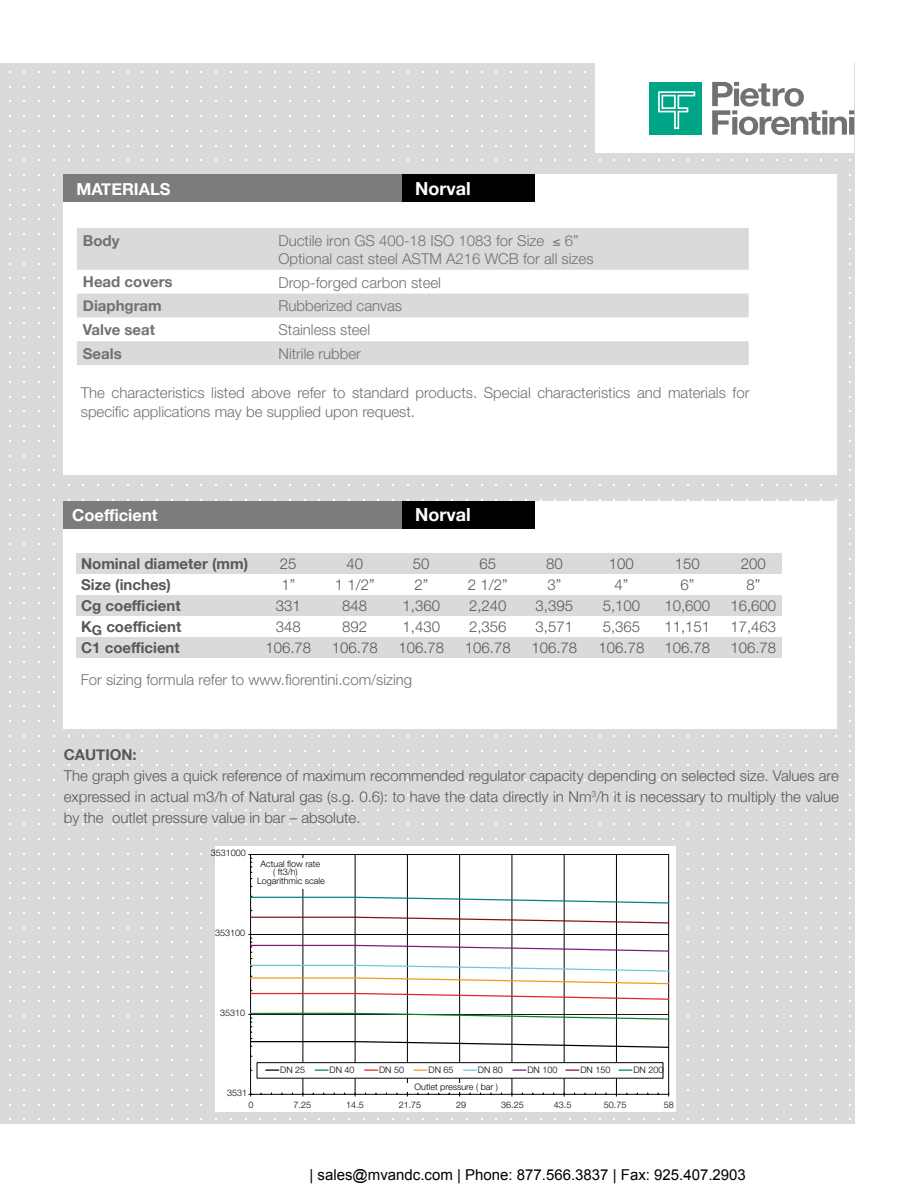
<style>
.page{position:relative;width:918px;height:1188px;background:#fff}
.page>*{position:absolute;margin:0;border:0;box-sizing:border-box;transform-origin:0 0}
.t1{font:700 18px "Helvetica Neue";color:#fff}
.t2{font:700 16.5px "Helvetica Neue";color:#fff}
.t3{font:300 15px/21px "Helvetica Neue";color:#58585a;text-align:center}
.t4{font:300 15px/18px "Helvetica Neue";color:#707173}
.t5{font:700 15px/21px "Helvetica Neue";color:#58585a}
.t6{font:15px "Arial";color:#000}
.t7{font:700 15px "Helvetica Neue";color:#707173}
.t8{font:300 9px "Helvetica Neue";color:#000}
</style>
<div class="page">
<div style="left:0;top:64px;width:854px;height:1060px;background:#d9dadb"></div>
<div style="left:64px;top:502px;width:773px;height:227px;background:#fff"></div>
<div style="left:64px;top:502px;width:344px;height:27px;background:#7b7c7e"></div>
<div style="left:402px;top:502px;width:132px;height:27px;background:#000"></div>
<div style="left:64px;top:174px;width:773px;height:301px;background:#fff"></div>
<div style="left:64px;top:174px;width:344px;height:27px;background:#7b7c7e"></div>
<div style="left:402px;top:174px;width:132px;height:27px;background:#000"></div>
<div style="left:77px;top:228px;width:672px;height:42px;background:#d9dadb"></div>
<svg style="left:77px;top:294px;width:672px;height:71px;fill:#d9dadb"></svg>
<div style="left:77px;top:553px;width:705px;height:21px;background:#d9dadb"></div>
<div style="left:77px;top:595px;width:705px;height:21px;background:#d9dadb"></div>
<div style="left:77px;top:638px;width:705px;height:20px;background:#d9dadb"></div>
<div style="left:596px;top:64px;width:258px;height:89px;background:#fff"></div>
<div style="left:649px;top:82px;width:53px;height:53px;background:#00a486"></div>
<svg style="left:658px;top:91px;width:38px;height:39px"></svg>
<svg style="left:734px;top:82px;width:24px;height:25px"></svg>
<svg style="left:758px;top:83px;width:12px;height:23px"></svg>
<svg style="left:773px;top:88px;width:12px;height:18px"></svg>
<svg style="left:785px;top:88px;width:19px;height:19px"></svg>
<svg style="left:712px;top:82px;width:21px;height:53px"></svg>
<svg style="left:732px;top:110px;width:5px;height:25px"></svg>
<svg style="left:739px;top:116px;width:19px;height:19px"></svg>
<svg style="left:760px;top:116px;width:11px;height:19px"></svg>
<svg style="left:771px;top:116px;width:19px;height:19px"></svg>
<svg style="left:791px;top:116px;width:17px;height:19px"></svg>
<svg style="left:809px;top:112px;width:12px;height:23px"></svg>
<svg style="left:822px;top:110px;width:25px;height:25px"></svg>
<svg style="left:849px;top:110px;width:5px;height:25px"></svg>
<div style="left:215px;top:846px;width:461px;height:266px;background:#fff"></div>
<svg style="left:249px;top:854px;width:420px;height:242px"></svg>
<hr style="left:251px;top:1041px;width:104px;height:1px;background:#000">
<svg style="left:348px;top:1040px;width:217px;height:7px"></svg>
<svg style="left:563px;top:1045px;width:106px;height:3px"></svg>
<svg style="left:248px;top:1013px;width:100px;height:4px"></svg>
<svg style="left:348px;top:1012px;width:217px;height:6px"></svg>
<svg style="left:563px;top:1016px;width:106px;height:4px"></svg>
<hr style="left:251px;top:993px;width:104px;height:1px;background:#e42322">
<svg style="left:565px;top:996px;width:104px;height:4px"></svg>
<hr style="left:251px;top:977px;width:104px;height:2px;background:#f3981b">
<svg style="left:565px;top:981px;width:104px;height:3px"></svg>
<hr style="left:251px;top:965px;width:104px;height:1px;background:#6ec6d8">
<svg style="left:348px;top:964px;width:217px;height:38px"></svg>
<svg style="left:563px;top:968px;width:106px;height:4px"></svg>
<hr style="left:251px;top:945px;width:104px;height:1px;background:#7c1b7d">
<svg style="left:348px;top:942px;width:217px;height:8px"></svg>
<svg style="left:563px;top:948px;width:106px;height:4px"></svg>
<hr style="left:251px;top:917px;width:104px;height:1px;background:#7f1418">
<svg style="left:348px;top:912px;width:217px;height:16px"></svg>
<svg style="left:563px;top:920px;width:106px;height:4px"></svg>
<hr style="left:251px;top:897px;width:104px;height:1px;background:#008080">
<svg style="left:348px;top:896px;width:217px;height:6px"></svg>
<svg style="left:563px;top:900px;width:106px;height:4px"></svg>
<div style="left:257px;top:1063px;width:406px;height:15px;background:#fff"></div>
<svg style="left:265px;top:1069px;width:14px;height:2px"></svg>
<svg style="left:315px;top:1069px;width:13px;height:2px"></svg>
<svg style="left:364px;top:1069px;width:14px;height:2px"></svg>
<svg style="left:413px;top:1069px;width:14px;height:2px"></svg>
<svg style="left:464px;top:1069px;width:12px;height:2px"></svg>
<svg style="left:512px;top:1069px;width:14px;height:2px"></svg>
<svg style="left:566px;top:1069px;width:13px;height:2px"></svg>
<svg style="left:618px;top:1069px;width:14px;height:2px"></svg>
<div style="left:405px;top:1083px;width:86px;height:9px;background:#fff"></div>
<div style="left:255px;top:858px;width:59px;height:30px;background:#fff"></div>
<p class="t2" style="left:77px;top:174px;width:96px">MATERIALS</p>
<p class="t1" style="left:415px;top:172px;width:57px">Norval</p>
<p class="t7" style="left:83px;top:227px;width:38px">Body</p>
<p class="t4" style="left:278px;top:231px;width:317px">Ductile iron GS 400-18 ISO 1083 for Size ≤ 6”<br>Optional cast steel ASTM A216 WCB for all sizes</p>
<p class="t7" style="left:83px;top:269px;width:91px">Head covers</p>
<p class="t4" style="left:278px;top:273px;width:164px">Drop-forged carbon steel</p>
<p class="t7" style="left:83px;top:292px;width:80px">Diaphgram</p>
<p class="t4" style="left:278px;top:297px;width:125px">Rubberized canvas</p>
<p class="t7" style="left:83px;top:316px;width:74px">Valve seat</p>
<p class="t4" style="left:278px;top:321px;width:93px">Stainless steel</p>
<p class="t7" style="left:83px;top:340px;width:40px">Seals</p>
<p class="t4" style="left:278px;top:344px;width:84px">Nitrile rubber</p>
<p class="t4" style="left:81px;top:382px;width:670px;line-height:19.5px">The characteristics listed above refer to standard products. Special characteristics and materials for specific applications may be supplied upon request.</p>
<p class="t2" style="left:72px;top:500px;width:87px">Coefficient</p>
<p class="t1" style="left:415px;top:498px;width:57px">Norval</p>
<p class="t5" style="left:81px;top:552px;width:169px">Nominal diameter (mm)<br>Size (inches)<br>Cg coefficient<br>K<sub>G</sub> coefficient<br>C1 coefficient</p>
<p class="t3" style="left:265px;top:553px;width:47px">25<br>1”<br>331<br>348<br>106.78</p>
<p class="t3" style="left:332px;top:553px;width:47px">40<br>1 1/2”<br>848<br>892<br>106.78</p>
<p class="t3" style="left:398px;top:553px;width:47px">50<br>2”<br>1,360<br>1,430<br>106.78</p>
<p class="t3" style="left:465px;top:553px;width:47px">65<br>2 1/2”<br>2,240<br>2,356<br>106.78</p>
<p class="t3" style="left:531px;top:553px;width:47px">80<br>3”<br>3,395<br>3,571<br>106.78</p>
<p class="t3" style="left:599px;top:553px;width:47px">100<br>4”<br>5,100<br>5,365<br>106.78</p>
<p class="t3" style="left:664px;top:553px;width:47px">150<br>6”<br>10,600<br>11,151<br>106.78</p>
<p class="t3" style="left:730px;top:553px;width:47px">200<br>8”<br>16,600<br>17,463<br>106.78</p>
<p class="t4" style="left:81px;top:670px;width:333px">For sizing formula refer to www.fiorentini.com/sizing</p>
<p class="t5" style="left:64px;top:744px;width:75px">CAUTION:</p>
<p class="t3" style="left:64px;top:765px;width:777px;text-align:justify">The graph gives a quick reference of maximum recommended regulator capacity depending on selected size. Values are expressed in actual m3/h of Natural gas (s.g. 0.6): to have the data directly in Nm<sup>3</sup>/h it is necessary to multiply the value by the outlet pressure value in bar – absolute.</p>
<p class="t8" style="left:211px;top:848px;width:37px">3531000</p>
<p class="t8" style="left:261px;top:858px;width:61px">Actual flow rate</p>
<p class="t8" style="left:273px;top:867px;width:26px">( ft3/h)</p>
<p class="t8" style="left:257px;top:875px;width:69px">Logarithmic scale</p>
<p class="t8" style="left:215px;top:928px;width:32px">353100</p>
<p class="t8" style="left:220px;top:1008px;width:27px">35310</p>
<p class="t8" style="left:227px;top:1087px;width:22px">3531</p>
<p class="t8" style="left:280px;top:1064px;width:27px">DN 25</p>
<p class="t8" style="left:330px;top:1064px;width:27px">DN 40</p>
<p class="t8" style="left:379px;top:1064px;width:27px">DN 50</p>
<p class="t8" style="left:429px;top:1064px;width:27px">DN 65</p>
<p class="t8" style="left:478px;top:1064px;width:27px">DN 80</p>
<p class="t8" style="left:527px;top:1064px;width:32px">DN 100</p>
<p class="t8" style="left:580px;top:1064px;width:32px">DN 150</p>
<p class="t8" style="left:633px;top:1064px;width:32px">DN 200</p>
<p class="t8" style="left:415px;top:1082px;width:85px">Outlet pressure ( bar )</p>
<p class="t8" style="left:249px;top:1099px;width:7px">0</p>
<p class="t8" style="left:294px;top:1099px;width:19px">7.25</p>
<p class="t8" style="left:346px;top:1099px;width:19px">14.5</p>
<p class="t8" style="left:399px;top:1099px;width:24px">21.75</p>
<p class="t8" style="left:456px;top:1099px;width:12px">29</p>
<p class="t8" style="left:501px;top:1099px;width:24px">36.25</p>
<p class="t8" style="left:554px;top:1099px;width:19px">43.5</p>
<p class="t8" style="left:604px;top:1099px;width:24px">50.75</p>
<p class="t8" style="left:664px;top:1099px;width:12px">58</p>
<p class="t6" style="left:310px;top:1164px;width:438px">| sales@mvandc.com | Phone: 877.566.3837 | Fax: 925.407.2903</p>
</div>
